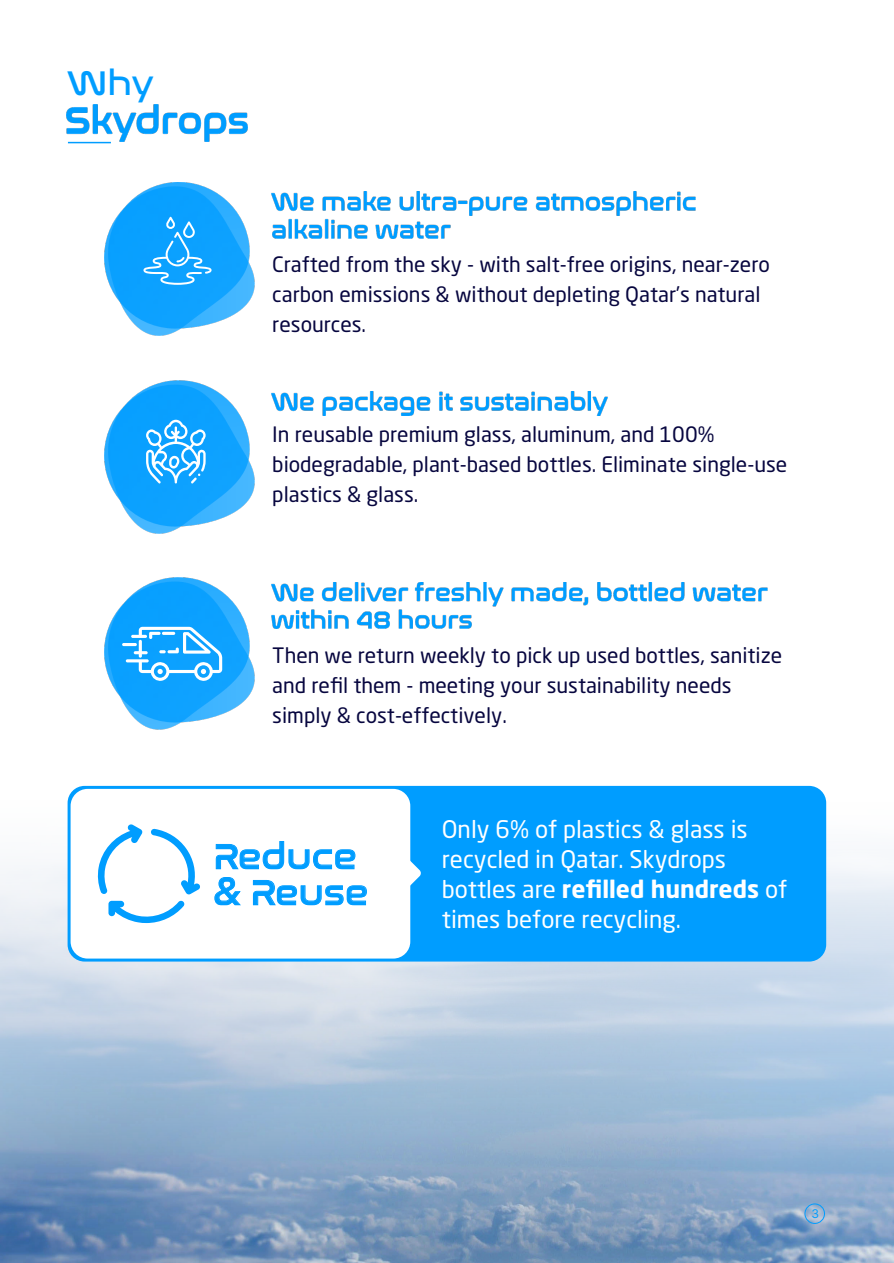
<style>
.page{position:relative;width:894px;height:1263px;background:#fff}
.page>*{position:absolute;margin:0;border:0;box-sizing:border-box;transform-origin:0 0}
.t1{font:36px/36px "Nasalization Rg";color:#009dff}
.t2{font:34.95px "Nasalization Rg";color:#009dff}
.t3{font:24px/30px "Neo Sans Std";color:#fff}
.t4{font:21px/30px "Neo Sans Std";color:#07063f}
.t5{font:12px "Inter";color:#009dff}
.s1{font-weight:700}
</style>
<div class="page">
<img style="left:0;top:1241px;width:893px;height:22px">
<img style="left:0;top:785px;width:893px;height:456px">
<hr style="left:68px;top:142px;width:43px;height:1px;background:#009dff">
<img style="left:105px;top:183px;width:150px;height:152px">
<img style="left:105px;top:381px;width:150px;height:153px">
<img style="left:105px;top:577px;width:150px;height:153px">
<div style="left:68px;top:786px;width:757px;height:175px;background:#009dff;border-radius:17px"></div>
<div style="left:71px;top:789px;width:339px;height:169px;background:#fff;border-radius:17px"></div>
<svg style="left:410px;top:859px;width:11px;height:28px"></svg>
<div style="left:804px;top:1204px;width:20px;height:20px;border:1px solid #009dff;border-radius:50%"></div>
<hr style="left:122px;top:643px;width:15px;height:3px;background:#fff;border-radius:2px">
<svg style="left:126px;top:627px;width:96px;height:55px"></svg>
<svg style="left:143px;top:217px;width:69px;height:68px;background:#2dadfe"></svg>
<svg style="left:146px;top:420px;width:59px;height:63px"></svg>
<svg style="left:97px;top:824px;width:45px;height:70px"></svg>
<svg style="left:108px;top:900px;width:77px;height:23px"></svg>
<svg style="left:151px;top:829px;width:49px;height:65px"></svg>
<img style="left:272px;top:192px;width:423px;height:46px">
<img style="left:67px;top:105px;width:180px;height:36px">
<img style="left:272px;top:391px;width:335px;height:24px">
<img style="left:272px;top:582px;width:495px;height:46px">
<h2 class="t2" style="left:67px;top:70px;width:89px">Why</h2>
<p class="t4" style="left:272px;top:251px;width:499px">Crafted from the sky - with salt-free origins, near-zero carbon emissions &amp; without depleting Qatar’s natural resources.</p>
<p class="t4" style="left:272px;top:422px;width:516px">In reusable premium glass, aluminum, and 100% biodegradable, plant-based bottles. Eliminate single-use plastics &amp; glass.</p>
<p class="t4" style="left:272px;top:642px;width:511px">Then we return weekly to pick up used bottles, sanitize and refil them - meeting your sustainability needs simply &amp; cost-effectively.</p>
<h1 class="t1" style="left:213px;top:842px;width:156px">Reduce &amp; Reuse</h1>
<p class="t3" style="left:441px;top:816px;width:347px">Only 6% of plastics &amp; glass is recycled in Qatar. Skydrops bottles are <span class="s1">refilled hundreds</span> of times before recycling.</p>
<p class="t5" style="left:811px;top:1206px;width:9px">3</p>
</div>
